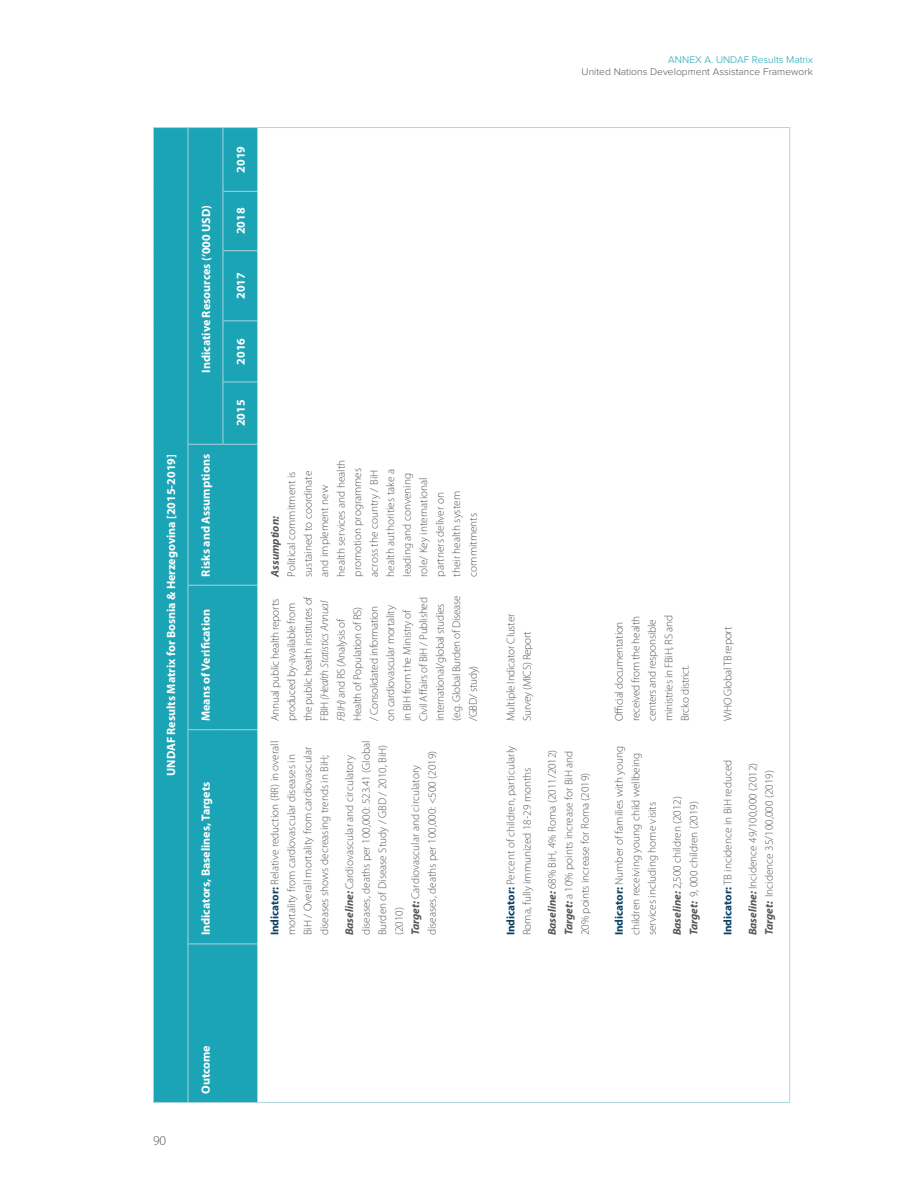
<style>
.page{position:relative;width:918px;height:1188px;background:#fff}
.page>*{position:absolute;margin:0;border:0;box-sizing:border-box;transform-origin:0 0}
.t1{font:300 13.5px "Myriad Pro";color:#57585a}
.t2{font:700 12px "Myriad Pro";color:#fff}
.t3{font:300 11.25px/16.5px "Myriad Pro";color:#57585a}
.t4{font:300 11.25px/16.5px "Myriad Pro";letter-spacing:-.02em;color:#57585a}
.t5{font:italic 700 11.25px "Myriad Pro";color:#57585a}
.t6{font:300 10.05px "Proxima Nova";color:#57585a}
.t7{font:300 10.05px "Proxima Nova";color:#1ba4b6}
.s1{font-style:italic}
.s2{font-weight:700;color:#0c4166}
.s3{font-weight:700;font-style:italic}
</style>
<div class="page">
<div style="left:154px;top:128px;width:103px;height:974px;background:#1ba4b6"></div>
<hr style="left:789px;top:944px;width:1px;height:159px;background:#acd4dd">
<hr style="left:789px;top:730px;width:1px;height:214px;background:#acd4dd">
<hr style="left:789px;top:585px;width:1px;height:145px;background:#acd4dd">
<hr style="left:789px;top:444px;width:1px;height:141px;background:#acd4dd">
<hr style="left:789px;top:382px;width:1px;height:62px;background:#acd4dd">
<hr style="left:789px;top:321px;width:1px;height:61px;background:#acd4dd">
<hr style="left:789px;top:251px;width:1px;height:70px;background:#acd4dd">
<hr style="left:789px;top:191px;width:1px;height:60px;background:#acd4dd">
<hr style="left:789px;top:127px;width:1px;height:64px;background:#acd4dd">
<hr style="left:153px;top:944px;width:1px;height:159px;background:#acd4dd">
<hr style="left:154px;top:1102px;width:34px;height:1px;background:#acd4dd">
<hr style="left:153px;top:730px;width:1px;height:214px;background:#acd4dd">
<hr style="left:153px;top:585px;width:1px;height:145px;background:#acd4dd">
<hr style="left:153px;top:444px;width:1px;height:141px;background:#acd4dd">
<hr style="left:153px;top:382px;width:1px;height:62px;background:#acd4dd">
<hr style="left:153px;top:321px;width:1px;height:61px;background:#acd4dd">
<hr style="left:153px;top:251px;width:1px;height:70px;background:#acd4dd">
<hr style="left:153px;top:191px;width:1px;height:60px;background:#acd4dd">
<hr style="left:153px;top:127px;width:1px;height:64px;background:#acd4dd">
<hr style="left:154px;top:127px;width:34px;height:1px;background:#acd4dd">
<hr style="left:188px;top:944px;width:1px;height:159px;background:#acd4dd">
<hr style="left:188px;top:1102px;width:35px;height:1px;background:#acd4dd">
<hr style="left:188px;top:730px;width:1px;height:214px;background:#acd4dd">
<hr style="left:188px;top:944px;width:35px;height:1px;background:#acd4dd">
<hr style="left:188px;top:585px;width:1px;height:145px;background:#acd4dd">
<hr style="left:188px;top:729px;width:35px;height:1px;background:#acd4dd">
<hr style="left:188px;top:444px;width:1px;height:141px;background:#acd4dd">
<hr style="left:188px;top:585px;width:35px;height:1px;background:#acd4dd">
<hr style="left:223px;top:1102px;width:34px;height:1px;background:#acd4dd">
<hr style="left:223px;top:944px;width:34px;height:1px;background:#acd4dd">
<hr style="left:223px;top:729px;width:34px;height:1px;background:#acd4dd">
<hr style="left:223px;top:585px;width:34px;height:1px;background:#acd4dd">
<hr style="left:257px;top:944px;width:1px;height:159px;background:#acd4dd">
<hr style="left:257px;top:730px;width:1px;height:214px;background:#acd4dd">
<hr style="left:257px;top:585px;width:1px;height:145px;background:#acd4dd">
<hr style="left:257px;top:444px;width:1px;height:141px;background:#acd4dd">
<hr style="left:188px;top:382px;width:1px;height:62px;background:#acd4dd">
<hr style="left:188px;top:444px;width:35px;height:1px;background:#acd4dd">
<hr style="left:188px;top:321px;width:1px;height:61px;background:#acd4dd">
<hr style="left:188px;top:251px;width:1px;height:70px;background:#acd4dd">
<hr style="left:188px;top:191px;width:1px;height:60px;background:#acd4dd">
<hr style="left:188px;top:127px;width:1px;height:64px;background:#acd4dd">
<hr style="left:188px;top:127px;width:35px;height:1px;background:#acd4dd">
<hr style="left:223px;top:382px;width:1px;height:63px;background:#acd4dd">
<hr style="left:223px;top:444px;width:34px;height:1px;background:#acd4dd">
<hr style="left:223px;top:321px;width:1px;height:61px;background:#acd4dd">
<hr style="left:223px;top:382px;width:34px;height:1px;background:#acd4dd">
<hr style="left:223px;top:251px;width:1px;height:70px;background:#acd4dd">
<hr style="left:223px;top:320px;width:34px;height:1px;background:#acd4dd">
<hr style="left:223px;top:191px;width:1px;height:60px;background:#acd4dd">
<hr style="left:223px;top:250px;width:34px;height:1px;background:#acd4dd">
<hr style="left:223px;top:127px;width:1px;height:64px;background:#acd4dd">
<hr style="left:223px;top:191px;width:34px;height:1px;background:#acd4dd">
<hr style="left:223px;top:127px;width:34px;height:1px;background:#acd4dd">
<hr style="left:257px;top:382px;width:1px;height:62px;background:#acd4dd">
<hr style="left:257px;top:321px;width:1px;height:61px;background:#acd4dd">
<hr style="left:257px;top:251px;width:1px;height:70px;background:#acd4dd">
<hr style="left:257px;top:191px;width:1px;height:60px;background:#acd4dd">
<hr style="left:257px;top:127px;width:1px;height:64px;background:#acd4dd">
<hr style="left:258px;top:1102px;width:235px;height:1px;background:#acd4dd">
<hr style="left:258px;top:127px;width:235px;height:1px;background:#acd4dd">
<hr style="left:493px;top:1102px;width:104px;height:1px;background:#acd4dd">
<hr style="left:493px;top:127px;width:104px;height:1px;background:#acd4dd">
<hr style="left:597px;top:1102px;width:109px;height:1px;background:#acd4dd">
<hr style="left:597px;top:127px;width:109px;height:1px;background:#acd4dd">
<hr style="left:706px;top:1102px;width:83px;height:1px;background:#acd4dd">
<hr style="left:706px;top:127px;width:83px;height:1px;background:#acd4dd">
<p class="t7" style="left:668px;top:55px;width:146px">ANNEX A. UNDAF Results Matrix</p>
<p class="t6" style="left:582px;top:67px;width:233px">United Nations Development Assistance Framework</p>
<p class="t2" style="left:199px;top:373px;width:175px;rotate:-90deg">Indicative Resources (‘000 USD)<sup>41</sup></p>
<p class="t2" style="left:164px;top:776px;width:323px;rotate:-90deg">UNDAF Results Matrix for Bosnia &amp; Herzegovina [2015-2019]</p>
<p class="t2" style="left:199px;top:577px;width:124px;rotate:-90deg">Risks and Assumptions</p>
<p class="t2" style="left:199px;top:721px;width:114px;rotate:-90deg">Means of Verification</p>
<p class="t2" style="left:199px;top:935px;width:155px;rotate:-90deg">Indicators, Baselines, Targets</p>
<p class="t2" style="left:234px;top:173px;width:28px;rotate:-90deg">2019</p>
<p class="t2" style="left:234px;top:234px;width:28px;rotate:-90deg">2018</p>
<p class="t2" style="left:234px;top:299px;width:28px;rotate:-90deg">2017</p>
<p class="t2" style="left:234px;top:365px;width:28px;rotate:-90deg">2016</p>
<p class="t2" style="left:234px;top:426px;width:28px;rotate:-90deg">2015</p>
<p class="t3" style="left:283px;top:577px;width:119px;rotate:-90deg">Political commitment is sustained to coordinate and implement new health services and health promotion programmes across the country / BiH health authorities take a leading and convening role/ Key international partners deliver on<br>their health system commitments</p>
<p class="t5" style="left:268px;top:577px;width:62px;rotate:-90deg">Assumption:</p>
<p class="t4" style="left:267px;top:721px;width:128px;rotate:-90deg">Annual public health reports produced by-available from the public health institutes of<br>FBIH <span class="s1">(Health Statistics Annual<br>FBIH)</span> and RS (Analysis of<br>Health of Population of RS)<br>/ Consolidated information on cardiovascular mortality in BIH from the Ministry of<br>Civil Affairs of BiH / Published international/global studies (e.g. Global Burden of Disease /GBD/ study)</p>
<p class="t3" style="left:267px;top:935px;width:196px;rotate:-90deg"><span class="s2">Indicator:</span> Relative reduction (RR) in overall mortality from cardiovascular diseases in BiH / Overall mortality from cardiovascular diseases shows decreasing trends in BiH;</p>
<p class="t3" style="left:341px;top:935px;width:196px;rotate:-90deg"><span class="s3">Baseline:</span> Cardiovascular and circulatory diseases, deaths per 100,000: 523.41 (Global Burden of Disease Study / GBD / 2010, BiH) (2010)<br><span class="s3">Target:</span> Cardiovascular and circulatory diseases, deaths per 100,000: &lt;500 (2019)</p>
<p class="t4" style="left:503px;top:721px;width:109px;rotate:-90deg">Multiple Indicator Cluster<br>Survey (MICS) Report</p>
<p class="t3" style="left:503px;top:935px;width:191px;rotate:-90deg"><span class="s2">Indicator:</span> Percent of children, particularly<br>Roma, fully immunized 18-29 months</p>
<p class="t3" style="left:544px;top:935px;width:187px;text-align:justify;rotate:-90deg"><span class="s3">Baseline:</span> 68% BiH, 4% Roma (2011/2012)<br><span class="s3">Target:</span> a 10% points increase for BiH and 20% points increase for Roma (2019)</p>
<p class="t4" style="left:611px;top:721px;width:108px;rotate:-90deg">Official documentation received from the health centers and responsible ministries in FBiH, RS and<br>Brcko district.</p>
<p class="t3" style="left:611px;top:935px;width:191px;rotate:-90deg"><span class="s2">Indicator:</span> Number of families with young children receiving young child wellbeing services including home visits</p>
<p class="t3" style="left:669px;top:935px;width:141px;rotate:-90deg"><span class="s3">Baseline:</span> 2,500 children (2012)<br><span class="s3">Target:</span> 9, 000 children (2019)</p>
<p class="t4" style="left:720px;top:721px;width:96px;rotate:-90deg">WHO Global TB report</p>
<p class="t3" style="left:720px;top:935px;width:177px;rotate:-90deg"><span class="s2">Indicator:</span> TB incidence in BiH reduced</p>
<p class="t3" style="left:745px;top:935px;width:174px;rotate:-90deg"><span class="s3">Baseline:</span> Incidence 49/100,000 (2012)<br><span class="s3">Target:</span> Incidence 35/100,000 (2019)</p>
<p class="t1" style="left:153px;top:1133px;width:15px">90</p>
<p class="t2" style="left:199px;top:1094px;width:50px;rotate:-90deg">Outcome</p>
</div>
